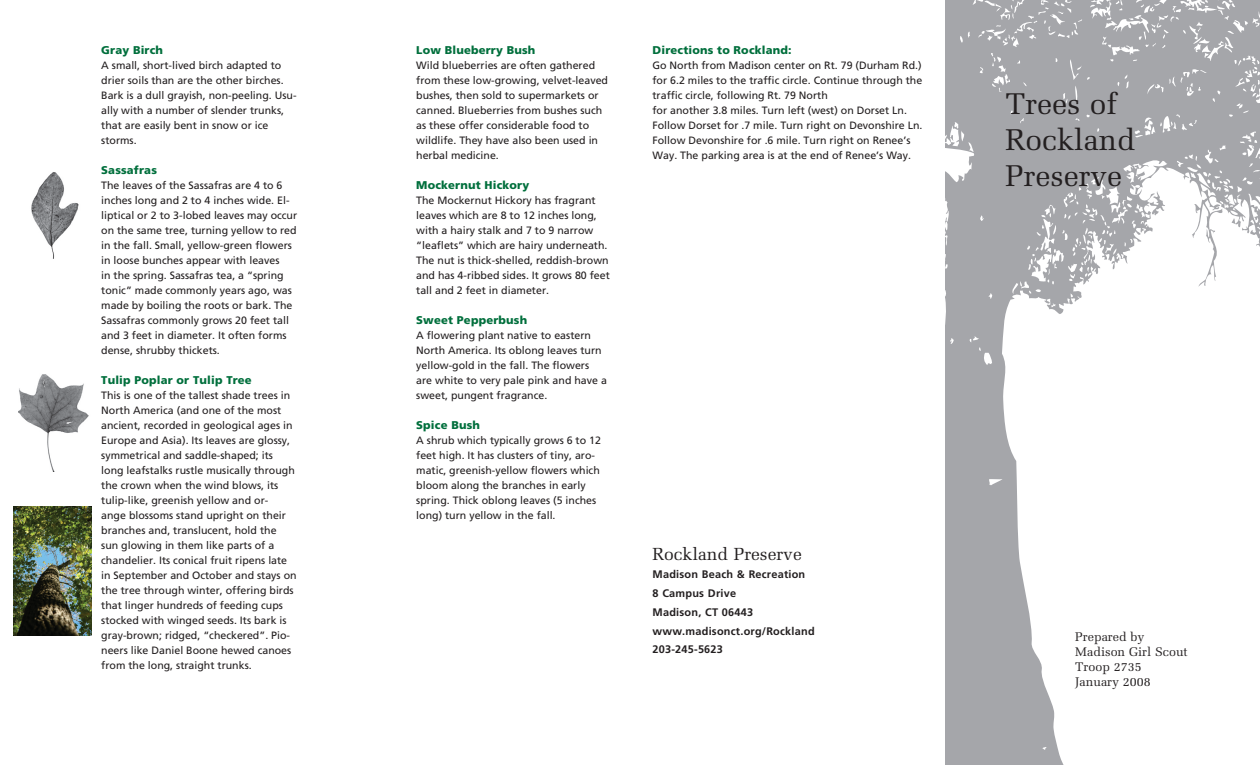
<style>
.page{position:relative;width:1260px;height:765px;background:#fff}
.page>*{position:absolute;margin:0;border:0;box-sizing:border-box;transform-origin:0 0}
.t1{font:30px/36px "Melior";color:#231f20}
.t2{font:17.5px "Melior";color:#231f20}
.t3{font:12.5px/15px "Melior";color:#231f20}
.t4{font:900 11.25px "Frutiger";letter-spacing:.015em;color:#006f3c}
.t5{font:700 11px/18.8px "Frutiger";letter-spacing:.02em;color:#231f20}
.t6{font:10.62px/15px "Frutiger";color:#231f20}
</style>
<div class="page">
<svg style="left:945px;top:0;width:315px;height:765px"></svg>
<img style="left:13px;top:506px;width:79px;height:129px">
<img style="left:18px;top:374px;width:71px;height:97px">
<img style="left:31px;top:172px;width:48px;height:87px">
<p class="t4" style="left:101px;top:43px;width:63px">Gray Birch</p>
<p class="t6" style="left:101px;top:57px;width:197px">A small, short-lived birch adapted to drier soils than are the other birches.<br>Bark is a dull grayish, non-peeling. Usu&shy;ally with a number of slender trunks, that are easily bent in snow or ice storms.</p>
<p class="t4" style="left:101px;top:163px;width:57px">Sassafras</p>
<p class="t6" style="left:101px;top:177px;width:198px">The leaves of the Sassafras are 4 to 6 inches long and 2 to 4 inches wide. El&shy;liptical or 2 to 3-lobed leaves may occur on the same tree, turning yellow to red in the fall. Small, yellow-green flowers in loose bunches appear with leaves<br>in the spring. Sassafras tea, a “spring tonic” made commonly years ago, was made by boiling the roots or bark. The Sassafras commonly grows 20 feet tall and 3 feet in diameter. It often forms dense, shrubby thickets.</p>
<p class="t4" style="left:101px;top:373px;width:152px">Tulip Poplar or Tulip Tree</p>
<p class="t6" style="left:101px;top:388px;width:197px">This is one of the tallest shade trees in North America (and one of the most ancient, recorded in geological ages in Europe and Asia). Its leaves are glossy, symmetrical and saddle-shaped; its long leafstalks rustle musically through the crown when the wind blows, its tulip-like, greenish yellow and or-<br>ange blossoms stand upright on their branches and, translucent, hold the<br>sun glowing in them like parts of a chandelier. Its conical fruit ripens late in September and October and stays on the tree through winter, offering birds that linger hundreds of feeding cups stocked with winged seeds. Its bark is gray-brown; ridged, “checkered”. Pio&shy;neers like Daniel Boone hewed canoes from the long, straight trunks.</p>
<p class="t4" style="left:416px;top:43px;width:121px">Low Blueberry Bush</p>
<p class="t6" style="left:416px;top:57px;width:193px">Wild blueberries are often gathered from these low-growing, velvet-leaved bushes, then sold to supermarkets or canned. Blueberries from bushes such as these offer considerable food to wildlife. They have also been used in herbal medicine.</p>
<p class="t4" style="left:416px;top:178px;width:115px">Mockernut Hickory</p>
<p class="t6" style="left:416px;top:192px;width:195px">The Mockernut Hickory has fragrant leaves which are 8 to 12 inches long, with a hairy stalk and 7 to 9 narrow “leaflets” which are hairy underneath.<br>The nut is thick-shelled, reddish-brown and has 4-ribbed sides. It grows 80 feet tall and 2 feet in diameter.</p>
<p class="t4" style="left:416px;top:313px;width:113px">Sweet Pepperbush</p>
<p class="t6" style="left:416px;top:328px;width:192px">A flowering plant native to eastern North America. Its oblong leaves turn yellow-gold in the fall. The flowers are white to very pale pink and have a sweet, pungent fragrance.</p>
<p class="t4" style="left:416px;top:418px;width:65px">Spice Bush</p>
<p class="t6" style="left:416px;top:433px;width:186px">A shrub which typically grows 6 to 12 feet high. It has clusters of tiny, aro&shy;matic, greenish-yellow flowers which bloom along the branches in early spring. Thick oblong leaves (5 inches long) turn yellow in the fall.</p>
<p class="t4" style="left:652px;top:43px;width:141px">Directions to Rockland:</p>
<p class="t6" style="left:652px;top:57px;width:272px">Go North from Madison center on Rt. 79 (Durham Rd.) for 6.2 miles to the traffic circle. Continue through the traffic circle, following Rt. 79 North<br>for another 3.8 miles. Turn left (west) on Dorset Ln.<br>Follow Dorset for .7 mile. Turn right on Devonshire Ln.<br>Follow Devonshire for .6 mile. Turn right on Renee’s Way. The parking area is at the end of Renee’s Way.</p>
<h2 class="t2" style="left:652px;top:543px;width:151px">Rockland Preserve</h2>
<p class="t5" style="left:652px;top:565px;width:164px">Madison Beach &amp; Recreation<br>8 Campus Drive<br>Madison, CT 06443 www.madisonct.org/Rockland<br>203-245-5623</p>
<h1 class="t1" style="left:1006px;top:85px;width:132px">Trees of<br>Rockland<br>Preserve</h1>
<p class="t3" style="left:1075px;top:629px;width:114px">Prepared by<br>Madison Girl Scout<br>Troop 2735<br>January 2008</p>
</div>
